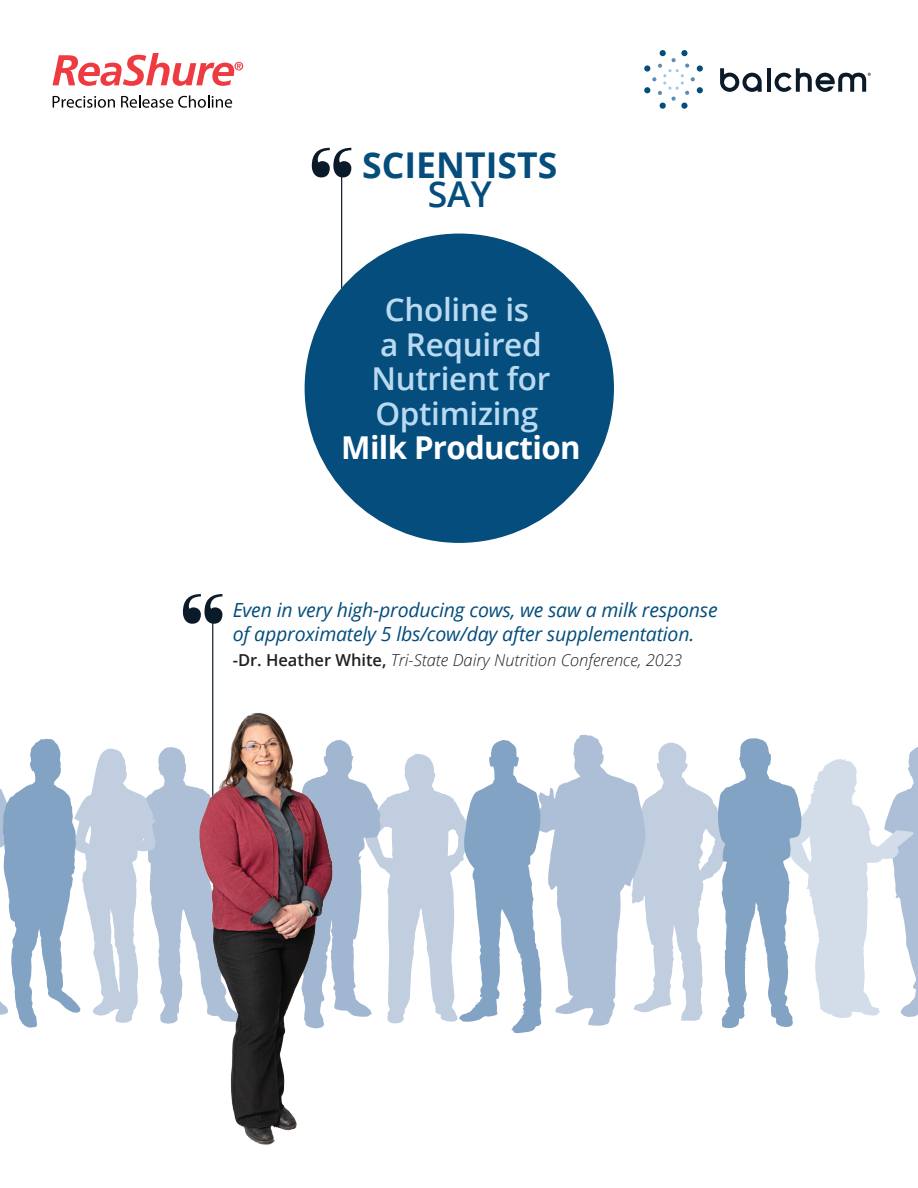
<style>
.page{position:relative;width:918px;height:1188px;background:#fff}
.page>*{position:absolute;margin:0;border:0;box-sizing:border-box;transform-origin:0 0}
.t1{font:149.85px "Modern";color:#0a1a29}
.t2{font:700 35.55px/29.2px "Open Sans";color:#044d7c;text-align:center}
.t3{font:600 31.5px/34.5px "Open Sans";letter-spacing:-.01em;color:#b9daf1;text-align:center}
.t4{font:italic 19.5px/23.4px "Open Sans";letter-spacing:-.01em;color:#044d7c}
.t5{font:italic 300 16.5px "Open Sans";color:#231f20}
.s1{font-weight:600}
.s2{font-weight:700;color:#fff}
.s3{font-weight:600;font-style:normal}
</style>
<div class="page">
<div style="left:305px;top:234px;width:309px;height:309px;background:#044d7c;border-radius:50%"></div>
<svg style="left:53px;top:96px;width:62px;height:12px"></svg>
<svg style="left:121px;top:95px;width:111px;height:13px"></svg>
<svg style="left:53px;top:53px;width:190px;height:33px"></svg>
<svg style="left:644px;top:50px;width:59px;height:59px"></svg>
<svg style="left:720px;top:68px;width:42px;height:24px"></svg>
<hr style="left:767px;top:68px;width:4px;height:24px;background:#0a1a29">
<svg style="left:775px;top:68px;width:96px;height:24px"></svg>
<svg style="left:341px;top:165px;width:1px;height:124px"></svg>
<svg style="left:0;top:620px;width:214px;height:408px"></svg>
<svg style="left:351px;top:735px;width:567px;height:298px"></svg>
<img style="left:173px;top:704px;width:178px;height:441px">
<p class="t1" style="left:309px;top:144px;width:46px">“</p>
<p class="t2" style="left:362px;top:149px;width:197px">SCIENTISTS<br><span class="s1">SAY</span></p>
<p class="t3" style="left:341px;top:292px;width:241px">Choline is<br>a Required<br>Nutrient for<br>Optimizing<br><span class="s2">Milk Production</span></p>
<p class="t1" style="left:180px;top:590px;width:46px">“</p>
<p class="t4" style="left:233px;top:598px;width:486px">Even in very high-producing cows, we saw a milk response of approximately 5 lbs/cow/day after supplementation.</p>
<p class="t5" style="left:233px;top:649px;width:451px"><span class="s3">-Dr. Heather White,</span> Tri-State Dairy Nutrition Conference, 2023</p>
</div>
